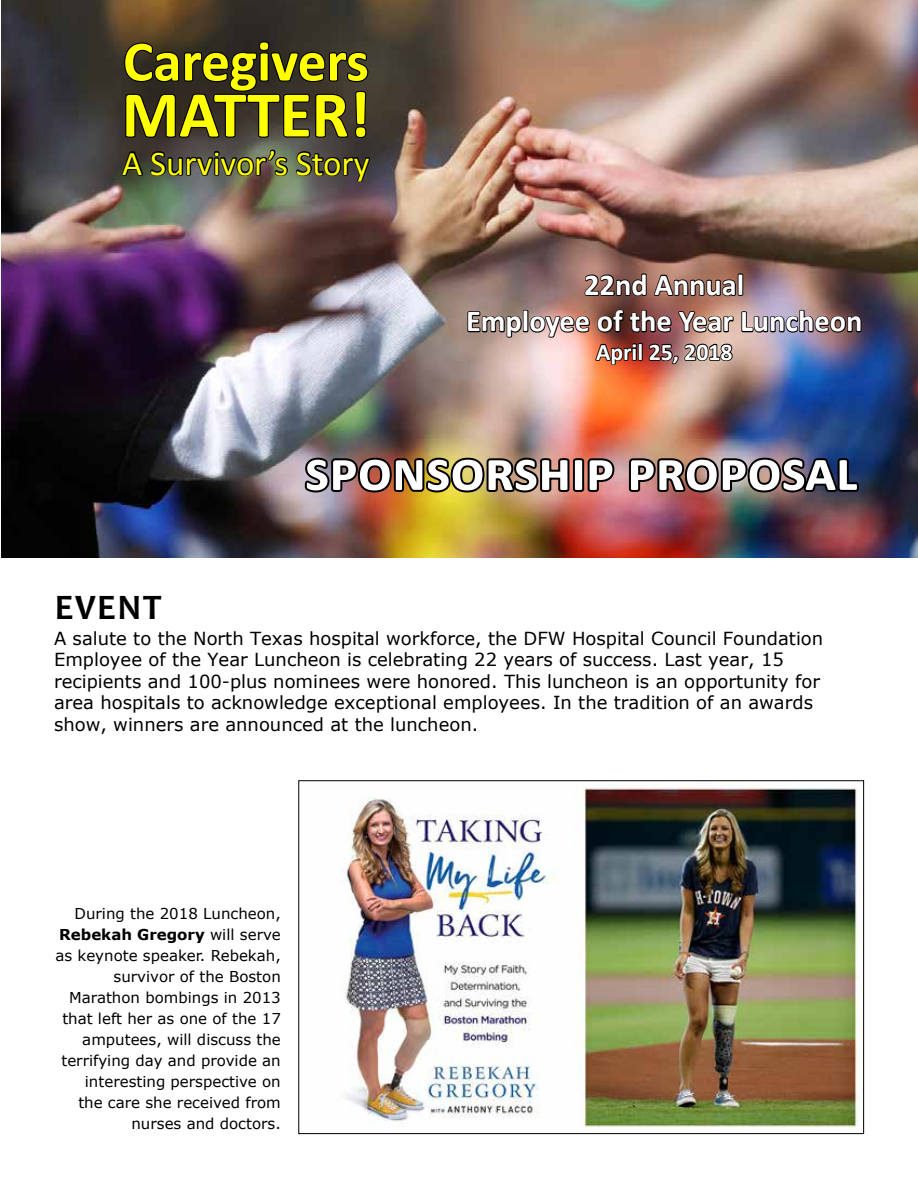
<style>
.page{position:relative;width:918px;height:1188px;background:#fff}
.page>*{position:absolute;margin:0;border:0;box-sizing:border-box;transform-origin:0 0}
.t1{font:700 65.7px "Calibri";color:#ffff01}
.t2{font:700 57.15px "Calibri";color:#ffff01}
.t3{font:700 57px "Calibri";color:#fff}
.t4{font:700 36px "Candara";letter-spacing:.04em;color:#000}
.t5{font:34.8px "Calibri";color:#ffff01}
.t6{font:700 30.3px/36.5px "Calibri";color:#fff;text-align:center}
.t7{font:700 23.85px "Calibri";color:#fff}
.t8{font:18px/21.6px "Verdana";color:#000}
.t9{font:15px/21px "Verdana";color:#000;text-align:right}
.s1{font-weight:700}
</style>
<div class="page">
<img style="left:1px;top:0;width:917px;height:558px">
<img style="left:120px;top:40px;width:252px;height:240px">
<svg style="left:583px;top:266px;width:161px;height:32px;background:#785347"></svg>
<img style="left:466px;top:304px;width:397px;height:67px">
<img style="left:302px;top:449px;width:315px;height:52px">
<img style="left:626px;top:441px;width:236px;height:54px">
<img style="left:342px;top:788px;width:518px;height:339px">
<h2 class="t2" style="left:123px;top:25px;width:247px">Caregivers</h2>
<h1 class="t1" style="left:122px;top:73px;width:250px">MATTER!</h1>
<h3 class="t5" style="left:122px;top:141px;width:249px">A Survivor’s Story</h3>
<h3 class="t6" style="left:466px;top:267px;width:398px">22nd Annual<br>Employee of the Year Luncheon</h3>
<h3 class="t7" style="left:596px;top:337px;width:138px">April 25, 2018</h3>
<h3 class="t3" style="left:305px;top:435px;width:554px">sponsorship proposal</h3>
<h3 class="t4" style="left:55px;top:585px;width:109px">EVENT</h3>
<p class="t8" style="left:54px;top:627px;width:771px">A salute to the North Texas hospital workforce, the DFW Hospital Council Foundation Employee of the Year Luncheon is celebrating 22 years of success. Last year, 15 recipients and 100-plus nominees were honored. This luncheon is an opportunity for area hospitals to acknowledge exceptional employees. In the tradition of an awards show, winners are announced at the luncheon.</p>
<p class="t9" style="left:56px;top:903px;width:227px">During the 2018 Luncheon,<br><span class="s1">Rebekah Gregory</span> will serve as keynote speaker. Rebekah, survivor of the Boston<br>Marathon bombings in 2013 that left her as one of the 17 amputees, will discuss the terrifying day and provide an interesting perspective on<br>the care she received from nurses and doctors.</p>
</div>
